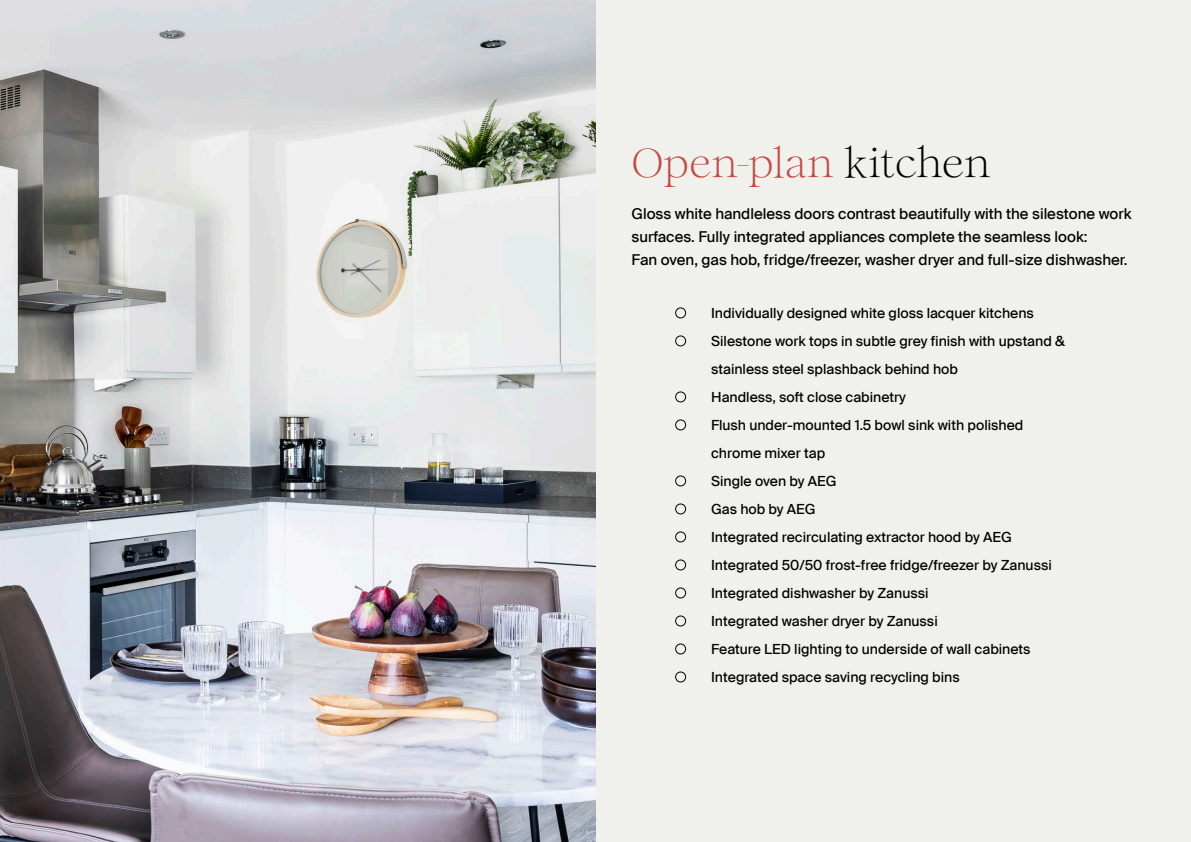
<style>
.page{position:relative;width:1191px;height:842px;background:#f0f0ec}
.page>*{position:absolute;margin:0;border:0;box-sizing:border-box;transform-origin:0 0}
.t1{font:40px "Romie";letter-spacing:-.005em;color:#c54a43}
.t2{font:15px/23px "Suisse Intl";color:#000}
.t3{font:14px/28px "Suisse Intl";color:#000}
.s1{color:#000}
</style>
<div class="page">
<img style="left:0;top:0;width:595px;height:842px">
<div style="left:675px;top:307px;width:11px;height:11px;border:1px solid #000;border-radius:50%"></div>
<div style="left:675px;top:335px;width:11px;height:11px;border:1px solid #000;border-radius:50%"></div>
<div style="left:675px;top:391px;width:11px;height:11px;border:1px solid #000;border-radius:50%"></div>
<div style="left:675px;top:419px;width:11px;height:11px;border:1px solid #000;border-radius:50%"></div>
<div style="left:675px;top:475px;width:11px;height:11px;border:1px solid #000;border-radius:50%"></div>
<div style="left:675px;top:503px;width:11px;height:11px;border:1px solid #000;border-radius:50%"></div>
<div style="left:675px;top:531px;width:11px;height:11px;border:1px solid #000;border-radius:50%"></div>
<div style="left:675px;top:559px;width:11px;height:11px;border:1px solid #000;border-radius:50%"></div>
<div style="left:675px;top:587px;width:11px;height:11px;border:1px solid #000;border-radius:50%"></div>
<div style="left:675px;top:615px;width:11px;height:11px;border:1px solid #000;border-radius:50%"></div>
<div style="left:675px;top:643px;width:11px;height:11px;border:1px solid #000;border-radius:50%"></div>
<div style="left:675px;top:671px;width:11px;height:11px;border:1px solid #000;border-radius:50%"></div>
<h1 class="t1" style="left:631px;top:135px;width:361px">Open-plan <span class="s1">kitchen</span></h1>
<p class="t2" style="left:631px;top:202px;width:502px">Gloss white handleless doors contrast beautifully with the silestone work surfaces. Fully integrated appliances complete the seamless look:<br>Fan oven, gas hob, fridge/freezer, washer dryer and full-size dishwasher.</p>
<p class="t3" style="left:711px;top:300px;width:355px">Individually designed white gloss lacquer kitchens Silestone work tops in subtle grey finish with upstand &amp; stainless steel splashback behind hob<br>Handless, soft close cabinetry<br>Flush under-mounted 1.5 bowl sink with polished chrome mixer tap<br>Single oven by AEG<br>Gas hob by AEG<br>Integrated recirculating extractor hood by AEG Integrated 50/50 frost-free fridge/freezer by Zanussi Integrated dishwasher by Zanussi<br>Integrated washer dryer by Zanussi<br>Feature LED lighting to underside of wall cabinets Integrated space saving recycling bins</p>
</div>
